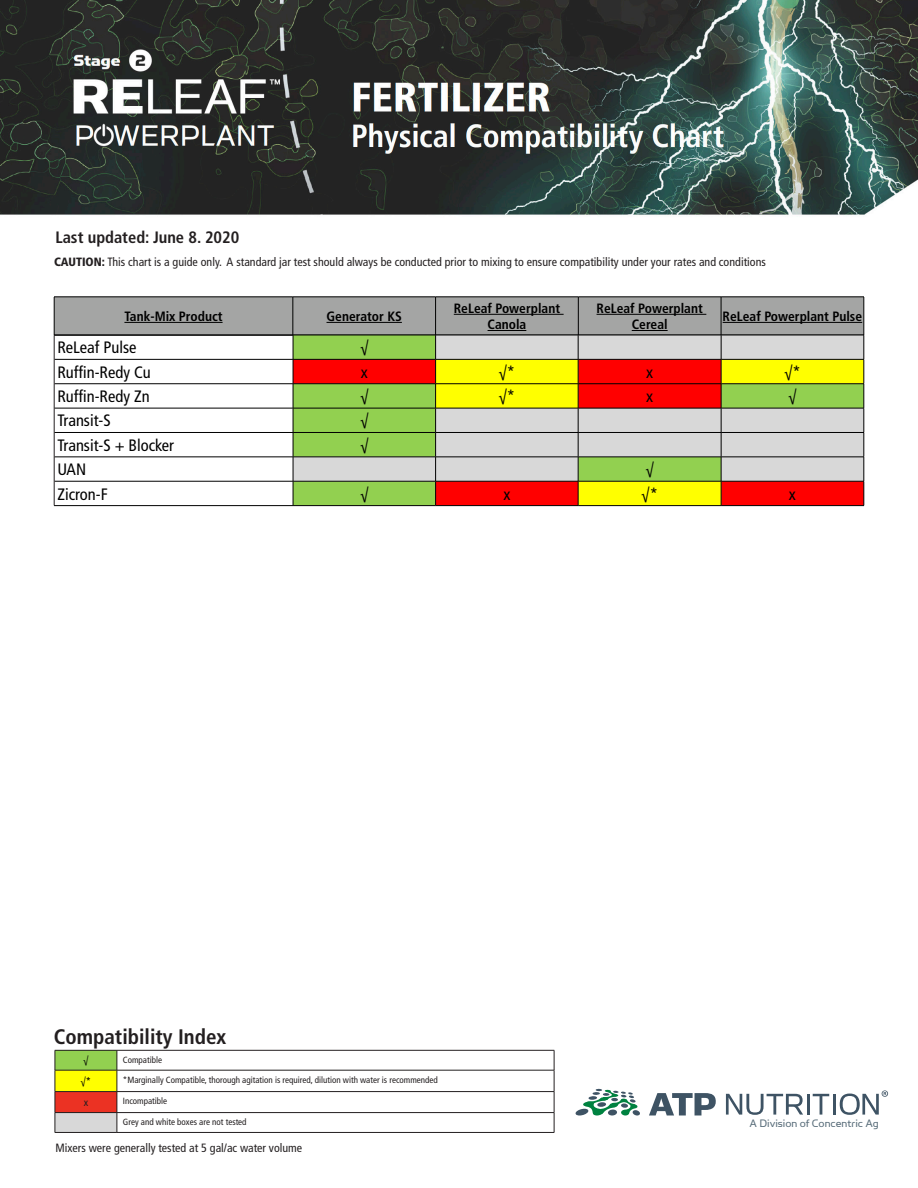
<style>
.page{position:relative;width:918px;height:1188px;background:#fff}
.page>*{position:absolute;margin:0;border:0;box-sizing:border-box;transform-origin:0 0}
.t1{font:700 condensed 21px "Frutiger LT Std";color:#231f20}
.t2{font:condensed 16.5px "Frutiger LT Std";color:#000}
.t3{font:700 condensed 16.5px "Frutiger LT Std";color:#231f20}
.t4{font:700 condensed 13.5px/16.2px "Frutiger LT Std";color:#000;text-align:center}
.t5{font:12.3px "Simian Display Orangutan";color:#5b6f7c}
.t6{font:condensed 12px "Frutiger LT Std";color:#231f20}
.t7{font:condensed 10.5px "Frutiger LT Std";color:#000}
.t8{font:condensed 10.5px "Frutiger LT Std";color:#231f20}
.t9{font:condensed 9px "Frutiger LT Std";color:#231f20}
.s1{font-weight:900}
</style>
<div class="page">
<img style="left:0;top:0;width:918px;height:215px">
<svg style="left:575px;top:1089px;width:65px;height:27px"></svg>
<svg style="left:649px;top:1093px;width:67px;height:22px"></svg>
<svg style="left:726px;top:1094px;width:77px;height:21px"></svg>
<hr style="left:807px;top:1094px;width:3px;height:21px;background:#3e5364">
<svg style="left:813px;top:1094px;width:16px;height:21px"></svg>
<hr style="left:833px;top:1094px;width:3px;height:21px;background:#3e5364">
<svg style="left:840px;top:1090px;width:48px;height:25px"></svg>
<div style="left:55px;top:1050px;width:62px;height:20px;background:#92d050"></div>
<div style="left:55px;top:1070px;width:62px;height:22px;background:#ff0"></div>
<div style="left:55px;top:1092px;width:62px;height:21px;background:#eb3223"></div>
<div style="left:55px;top:1113px;width:62px;height:19px;background:#d8d8d8"></div>
<hr style="left:55px;top:1050px;width:62px;height:1px;background:#231f20">
<hr style="left:117px;top:1050px;width:437px;height:1px;background:#231f20">
<hr style="left:55px;top:1070px;width:62px;height:1px;background:#231f20">
<hr style="left:117px;top:1070px;width:437px;height:1px;background:#231f20">
<hr style="left:55px;top:1091px;width:62px;height:1px;background:#231f20">
<hr style="left:117px;top:1091px;width:437px;height:1px;background:#231f20">
<hr style="left:55px;top:1112px;width:62px;height:1px;background:#231f20">
<svg style="left:55px;top:1050px;width:1px;height:82px"></svg>
<hr style="left:117px;top:1112px;width:437px;height:1px;background:#231f20">
<svg style="left:117px;top:1050px;width:1px;height:82px"></svg>
<svg style="left:554px;top:1050px;width:1px;height:82px"></svg>
<hr style="left:55px;top:1132px;width:62px;height:1px;background:#231f20">
<hr style="left:117px;top:1132px;width:437px;height:1px;background:#231f20">
<hr style="left:54px;top:505px;width:239px;height:1px;background:#000">
<hr style="left:293px;top:505px;width:143px;height:1px;background:#000">
<hr style="left:436px;top:505px;width:142px;height:1px;background:#000">
<hr style="left:578px;top:505px;width:143px;height:1px;background:#000">
<hr style="left:721px;top:505px;width:143px;height:1px;background:#000">
<svg style="left:54px;top:297px;width:811px;height:208px"></svg>
<h2 class="t3" style="left:55px;top:227px;width:185px">Last updated: June 8. 2020</h2>
<p class="t6" style="left:54px;top:255px;width:713px"><span class="s1">CAUTION:</span> This chart is a guide only. A standard jar test should always be conducted prior to mixing to ensure compatibility under your rates and conditions</p>
<p class="t4" style="left:124px;top:308px;width:100px">Tank-Mix Product</p>
<p class="t4" style="left:327px;top:308px;width:77px">Generator KS</p>
<p class="t4" style="left:454px;top:300px;width:108px">ReLeaf Powerplant<br>Canola</p>
<p class="t4" style="left:597px;top:300px;width:108px">ReLeaf Powerplant<br>Cereal</p>
<p class="t4" style="left:723px;top:308px;width:141px">ReLeaf Powerplant Pulse</p>
<p class="t2" style="left:57px;top:338px;width:81px">ReLeaf Pulse</p>
<p class="t2" style="left:360px;top:338px;width:10px">√</p>
<p class="t2" style="left:57px;top:362px;width:95px">Ruffin-Redy Cu</p>
<p class="t2" style="left:361px;top:362px;width:9px">x</p>
<p class="t2" style="left:499px;top:362px;width:18px">√*</p>
<p class="t2" style="left:646px;top:362px;width:9px">x</p>
<p class="t2" style="left:784px;top:362px;width:18px">√*</p>
<p class="t2" style="left:57px;top:387px;width:94px">Ruffin-Redy Zn</p>
<p class="t2" style="left:360px;top:387px;width:10px">√</p>
<p class="t2" style="left:499px;top:387px;width:18px">√*</p>
<p class="t2" style="left:646px;top:387px;width:9px">x</p>
<p class="t2" style="left:788px;top:387px;width:10px">√</p>
<p class="t2" style="left:57px;top:411px;width:55px">Transit-S</p>
<p class="t2" style="left:360px;top:411px;width:10px">√</p>
<p class="t2" style="left:57px;top:436px;width:118px">Transit-S + Blocker</p>
<p class="t2" style="left:360px;top:436px;width:10px">√</p>
<p class="t2" style="left:57px;top:460px;width:30px">UAN</p>
<p class="t2" style="left:645px;top:460px;width:10px">√</p>
<p class="t2" style="left:57px;top:484px;width:52px">Zicron-F</p>
<p class="t2" style="left:360px;top:484px;width:10px">√</p>
<p class="t2" style="left:503px;top:484px;width:9px">x</p>
<p class="t2" style="left:641px;top:484px;width:18px">√*</p>
<p class="t2" style="left:789px;top:484px;width:9px">x</p>
<h1 class="t1" style="left:54px;top:1024px;width:174px">Compatibility Index</h1>
<p class="t7" style="left:83px;top:1054px;width:7px">√</p>
<p class="t9" style="left:123px;top:1055px;width:41px">Compatible</p>
<p class="t7" style="left:81px;top:1075px;width:12px">√*</p>
<p class="t9" style="left:123px;top:1075px;width:317px">*Marginally Compatible, thorough agitation is required, dilution with water is recommended</p>
<p class="t8" style="left:84px;top:1096px;width:6px">x</p>
<p class="t9" style="left:123px;top:1096px;width:46px">Incompatible</p>
<p class="t9" style="left:123px;top:1117px;width:125px">Grey and white boxes are not tested</p>
<p class="t6" style="left:55px;top:1141px;width:248px">Mixers were generally tested at 5 gal/ac water volume</p>
<p class="t5" style="left:750px;top:1117px;width:131px">A Division of Concentric Ag</p>
</div>
